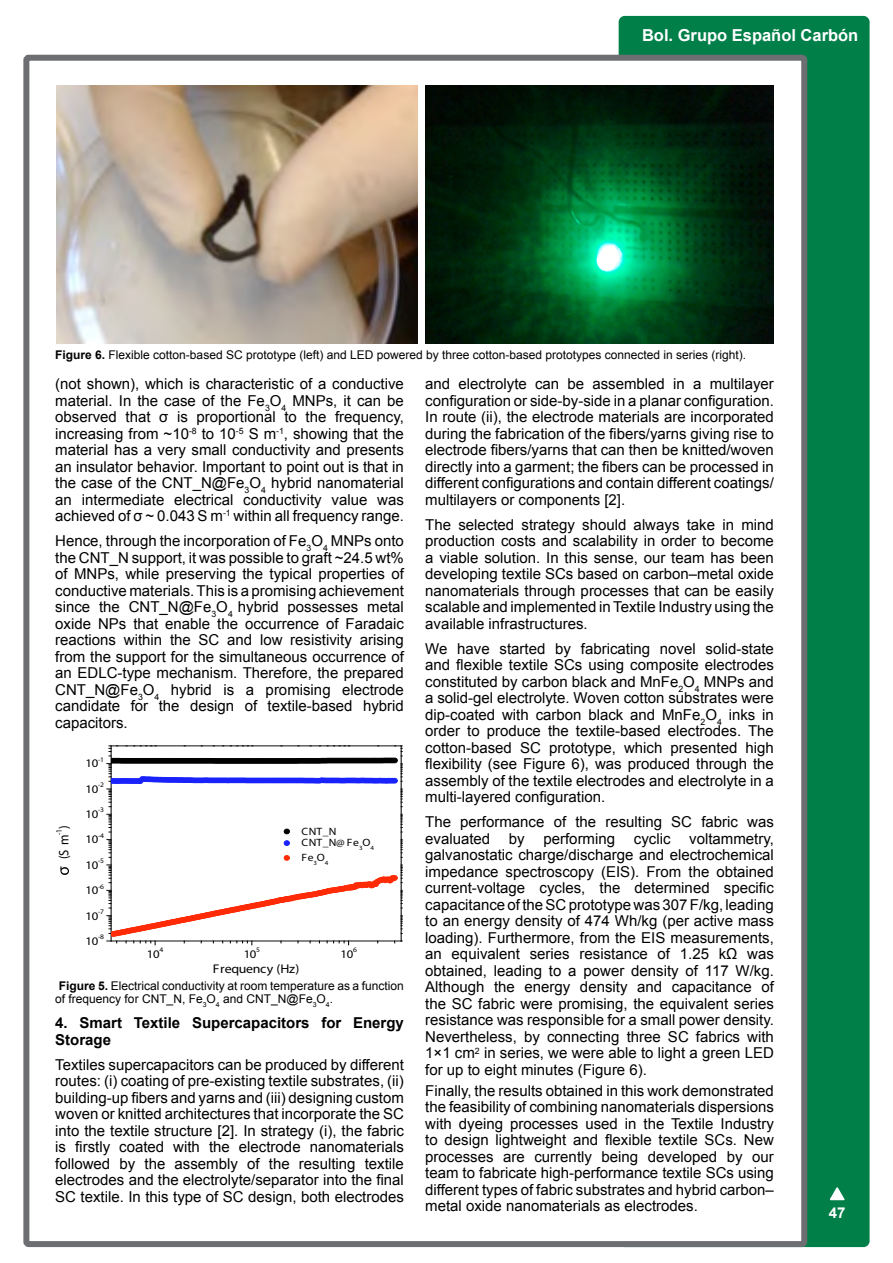
<style>
.page{position:relative;width:893px;height:1263px;background:#fff}
.page>*{position:absolute;margin:0;border:0;box-sizing:border-box;transform-origin:0 0}
.t1{font:700 16.5px "Arial";color:#fff}
.t2{font:15px/16.5px "Arial";color:#000;text-align:justify}
.t3{font:700 15px/16.5px "Arial";color:#000}
.t4{font:700 15px "Arial";color:#fff}
.t5{font:13.8px "Myriad Pro";color:#000;scale:.91 1}
.t6{font:12.6px "Myriad Pro";letter-spacing:-.02em;color:#000;scale:1.1 1}
.t7{font:12px/13.5px "Arial";color:#000}
.t8{font:11.7px "Myriad Pro";letter-spacing:-.02em;color:#000;scale:1.1 1}
.t9{font:10.65px/11.7px "Myriad Pro";letter-spacing:.055em;color:#000;scale:1.1 1}
.t10{font:8.25px "Myriad Pro";color:#000;scale:.91 1}
.t11{font:6.9px "Myriad Pro";color:#000;scale:1.1 1}
.s1{font-weight:700}
.s2{font-size:16.05px}
</style>
<div class="page">
<div style="left:622px;top:19px;width:245px;height:1225px;background:#007f49;border-radius:3px"></div>
<div style="left:619px;top:16px;width:251px;height:1231px;border:6px solid #007f49;border-radius:3px"></div>
<div style="left:26px;top:58px;width:778px;height:1186px;background:#fff;border-radius:2px"></div>
<div style="left:23px;top:55px;width:784px;height:1192px;border:6px solid #6d6e71;border-radius:2px"></div>
<svg style="left:828px;top:1187px;width:18px;height:14px"></svg>
<hr style="left:111px;top:746px;width:1px;height:195px;background:#000">
<hr style="left:401px;top:746px;width:1px;height:195px;background:#000">
<svg style="left:107px;top:745px;width:295px;height:62px"></svg>
<svg style="left:107px;top:814px;width:295px;height:131px"></svg>
<img style="left:57px;top:86px;width:361px;height:257px">
<img style="left:425px;top:85px;width:349px;height:258px">
<svg style="left:60px;top:866px;width:9px;height:9px"></svg>
<p class="t1" style="left:642px;top:26px;width:218px">Bol. Grupo Español Carbón</p>
<p class="t7" style="left:55px;top:348px;width:692px"><span class="s1">Figure 6.</span> Flexible cotton-based SC prototype (left) and LED powered by three cotton-based prototypes connected in series (right).</p>
<p class="t2" style="left:55px;top:376px;width:350px">(not shown), which is characteristic of a conductive material. In the case of the Fe<sub>3</sub>O<sub>4</sub> MNPs, it can be observed that σ is proportional to the frequency, increasing from ~10<sup>-8</sup> to 10<sup>-5</sup> S m<sup>-1</sup>, showing that the material has a very small conductivity and presents an insulator behavior. Important to point out is that in the case of the CNT_N@Fe<sub>3</sub>O<sub>4</sub> hybrid nanomaterial an intermediate electrical conductivity value was achieved of σ ~ 0.043 S m<sup>-1</sup> within all frequency range.</p>
<p class="t2" style="left:55px;top:533px;width:350px">Hence, through the incorporation of Fe<sub>3</sub>O<sub>4</sub> MNPs onto the CNT_N support, it was possible to graft ~24.5 wt% of MNPs, while preserving the typical properties of conductive materials. This is a promising achievement since the CNT_N@Fe<sub>3</sub>O<sub>4</sub> hybrid possesses metal oxide NPs that enable the occurrence of Faradaic reactions within the SC and low resistivity arising from the support for the simultaneous occurrence of an EDLC-type mechanism. Therefore, the prepared CNT_N@Fe<sub>3</sub>O<sub>4</sub> hybrid is a promising electrode candidate for the design of textile-based hybrid capacitors.</p>
<p class="t11" style="left:98px;top:755px;width:7px">-1</p>
<p class="t8" style="left:85px;top:756px;width:13px">10</p>
<p class="t11" style="left:98px;top:780px;width:7px">-2</p>
<p class="t8" style="left:85px;top:782px;width:13px">10</p>
<p class="t5" style="left:55px;top:873px;width:54px;rotate:-90deg"><span class="s2">s</span> (S m )</p>
<p class="t10" style="left:54px;top:835px;width:8px;rotate:-90deg">-1</p>
<p class="t11" style="left:98px;top:806px;width:7px">-3</p>
<p class="t8" style="left:85px;top:807px;width:13px">10</p>
<p class="t11" style="left:98px;top:831px;width:7px">-4</p>
<p class="t8" style="left:85px;top:832px;width:13px">10</p>
<p class="t11" style="left:98px;top:856px;width:7px">-5</p>
<p class="t8" style="left:85px;top:858px;width:13px">10</p>
<p class="t11" style="left:98px;top:882px;width:7px">-6</p>
<p class="t8" style="left:85px;top:883px;width:13px">10</p>
<p class="t11" style="left:98px;top:907px;width:7px">-7</p>
<p class="t8" style="left:85px;top:908px;width:13px">10</p>
<p class="t11" style="left:98px;top:933px;width:7px">-8</p>
<p class="t8" style="left:85px;top:934px;width:13px">10</p>
<p class="t11" style="left:160px;top:945px;width:5px">4</p>
<p class="t8" style="left:147px;top:946px;width:13px">10</p>
<p class="t11" style="left:256px;top:945px;width:5px">5</p>
<p class="t8" style="left:244px;top:946px;width:13px">10</p>
<p class="t9" style="left:301px;top:825px;width:68px">CNT_N<br>CNT_N@ Fe<sub>3</sub>O<sub>4</sub></p>
<p class="t9" style="left:301px;top:851px;width:26px">Fe<sub>3</sub>O<sub>4</sub></p>
<p class="t11" style="left:353px;top:945px;width:5px">6</p>
<p class="t8" style="left:340px;top:946px;width:13px">10</p>
<p class="t6" style="left:213px;top:961px;width:80px">Frequency (Hz)</p>
<p class="t7" style="left:55px;top:979px;width:350px;text-indent:4px"><span class="s1">Figure 5.</span> Electrical conductivity at room temperature as a function of frequency for CNT_N, Fe<sub>3</sub>O<sub>4</sub> and CNT_N@Fe<sub>3</sub>O<sub>4</sub>.</p>
<p class="t3" style="left:55px;top:1015px;width:350px">4. Smart Textile Supercapacitors for Energy<br>Storage</p>
<p class="t2" style="left:55px;top:1056px;width:350px">Textiles supercapacitors can be produced by different routes: (i) coating of pre-existing textile substrates, (ii) building-up fibers and yarns and (iii) designing custom woven or knitted architectures that incorporate the SC into the textile structure [2]. In strategy (i), the fabric is firstly coated with the electrode nanomaterials followed by the assembly of the resulting textile electrodes and the electrolyte/separator into the final SC textile. In this type of SC design, both electrodes</p>
<p class="t2" style="left:425px;top:376px;width:350px">and electrolyte can be assembled in a multilayer configuration or side-by-side in a planar configuration.<br>In route (ii), the electrode materials are incorporated during the fabrication of the fibers/yarns giving rise to electrode fibers/yarns that can then be knitted/woven directly into a garment; the fibers can be processed in different configurations and contain different coatings/ multilayers or components [2].</p>
<p class="t2" style="left:425px;top:516px;width:350px">The selected strategy should always take in mind production costs and scalability in order to become a viable solution. In this sense, our team has been developing textile SCs based on carbon–metal oxide nanomaterials through processes that can be easily scalable and implemented in Textile Industry using the available infrastructures.</p>
<p class="t2" style="left:425px;top:640px;width:350px">We have started by fabricating novel solid-state and flexible textile SCs using composite electrodes constituted by carbon black and MnFe<sub>2</sub>O<sub>4</sub> MNPs and a solid-gel electrolyte. Woven cotton substrates were dip-coated with carbon black and MnFe<sub>2</sub>O<sub>4</sub> inks in order to produce the textile-based electrodes. The cotton-based SC prototype, which presented high flexibility (see Figure 6), was produced through the assembly of the textile electrodes and electrolyte in a multi-layered configuration.</p>
<p class="t2" style="left:425px;top:814px;width:350px">The performance of the resulting SC fabric was evaluated by performing cyclic voltammetry, galvanostatic charge/discharge and electrochemical impedance spectroscopy (EIS). From the obtained current-voltage cycles, the determined specific capacitance of the SC prototype was 307 F/kg, leading to an energy density of 474 Wh/kg (per active mass loading). Furthermore, from the EIS measurements, an equivalent series resistance of 1.25 kΩ was obtained, leading to a power density of 117 W/kg.<br>Although the energy density and capacitance of the SC fabric were promising, the equivalent series resistance was responsible for a small power density.<br>Nevertheless, by connecting three SC fabrics with 1×1 cm<sup>2</sup> in series, we were able to light a green LED for up to eight minutes (Figure 6).</p>
<p class="t2" style="left:425px;top:1082px;width:350px">Finally, the results obtained in this work demonstrated the feasibility of combining nanomaterials dispersions with dyeing processes used in the Textile Industry to design lightweight and flexible textile SCs. New processes are currently being developed by our team to fabricate high-performance textile SCs using different types of fabric substrates and hybrid carbon– metal oxide nanomaterials as electrodes.</p>
<p class="t4" style="left:829px;top:1204px;width:18px">47</p>
</div>
